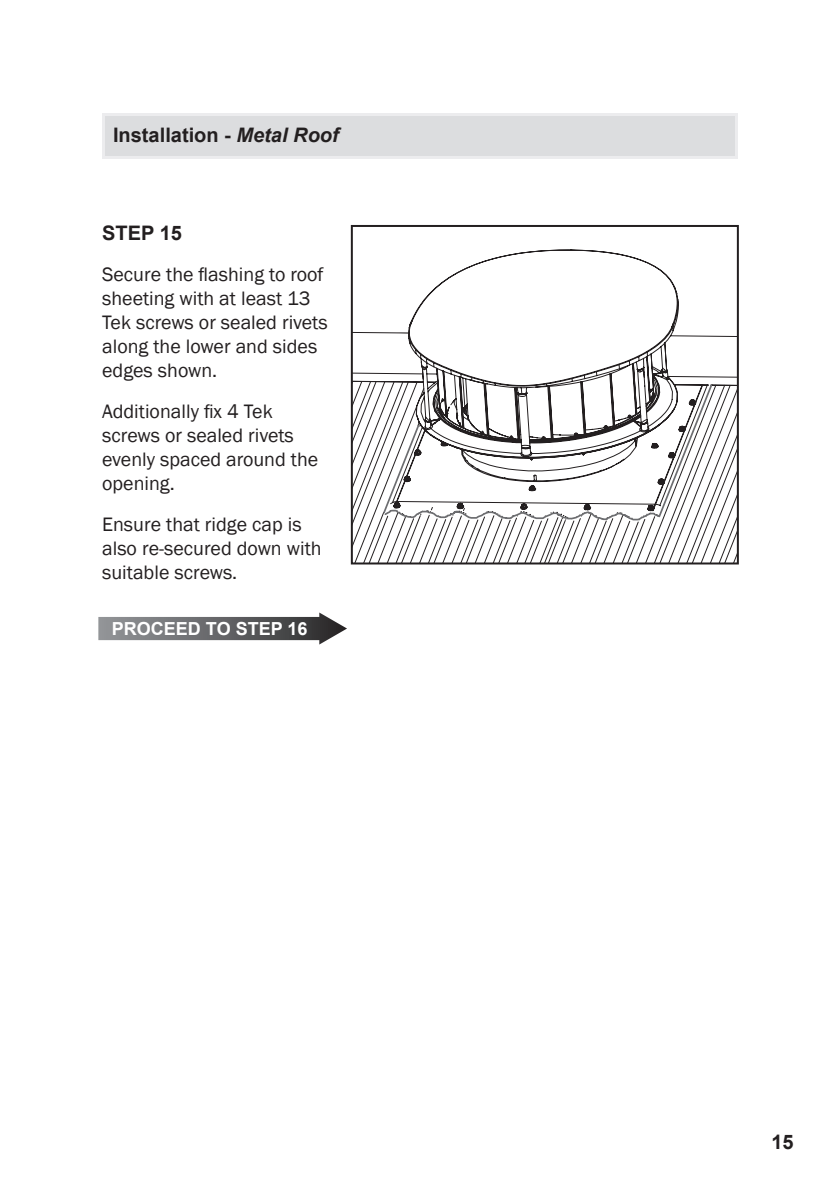
<style>
.page{position:relative;width:840px;height:1191px;background:#fff}
.page>*{position:absolute;margin:0;border:0;box-sizing:border-box;transform-origin:0 0}
.t1{font:20px/24px "Franklin Gothic";color:#231f20}
.t2{font:700 20px "Arial";color:#231f20}
.t3{font:700 18px "Arial";color:#fff}
.s1{font-style:italic}
</style>
<div class="page">
<svg style="left:353px;top:519px;width:382px;height:42px"></svg>
<svg style="left:353px;top:249px;width:382px;height:270px"></svg>
<svg style="left:381px;top:383px;width:332px;height:138px"></svg>
<div style="left:350px;top:225px;width:388px;height:339px;border:2px solid #231f20"></div>
<div style="left:102px;top:113px;width:635px;height:46px;background:#ececee"></div>
<div style="left:105px;top:116px;width:629px;height:40px;background:#dcdddf"></div>
<svg style="left:98px;top:612px;width:249px;height:32px"></svg>
<p class="t2" style="left:113px;top:121px;width:227px">Installation - <span class="s1">Metal Roof</span></p>
<p class="t2" style="left:102px;top:219px;width:81px">STEP 15</p>
<p class="t1" style="left:102px;top:262px;width:227px">Secure the flashing to roof sheeting with at least 13<br>Tek screws or sealed rivets along the lower and sides edges shown.</p>
<p class="t1" style="left:102px;top:399px;width:217px">Additionally fix 4 Tek screws or sealed rivets evenly spaced around the opening.</p>
<p class="t1" style="left:102px;top:512px;width:221px">Ensure that ridge cap is also re-secured down with suitable screws.</p>
<p class="t3" style="left:112px;top:617px;width:197px">PROCEED TO STEP 16</p>
<p class="t2" style="left:771px;top:1128px;width:24px">15</p>
</div>
